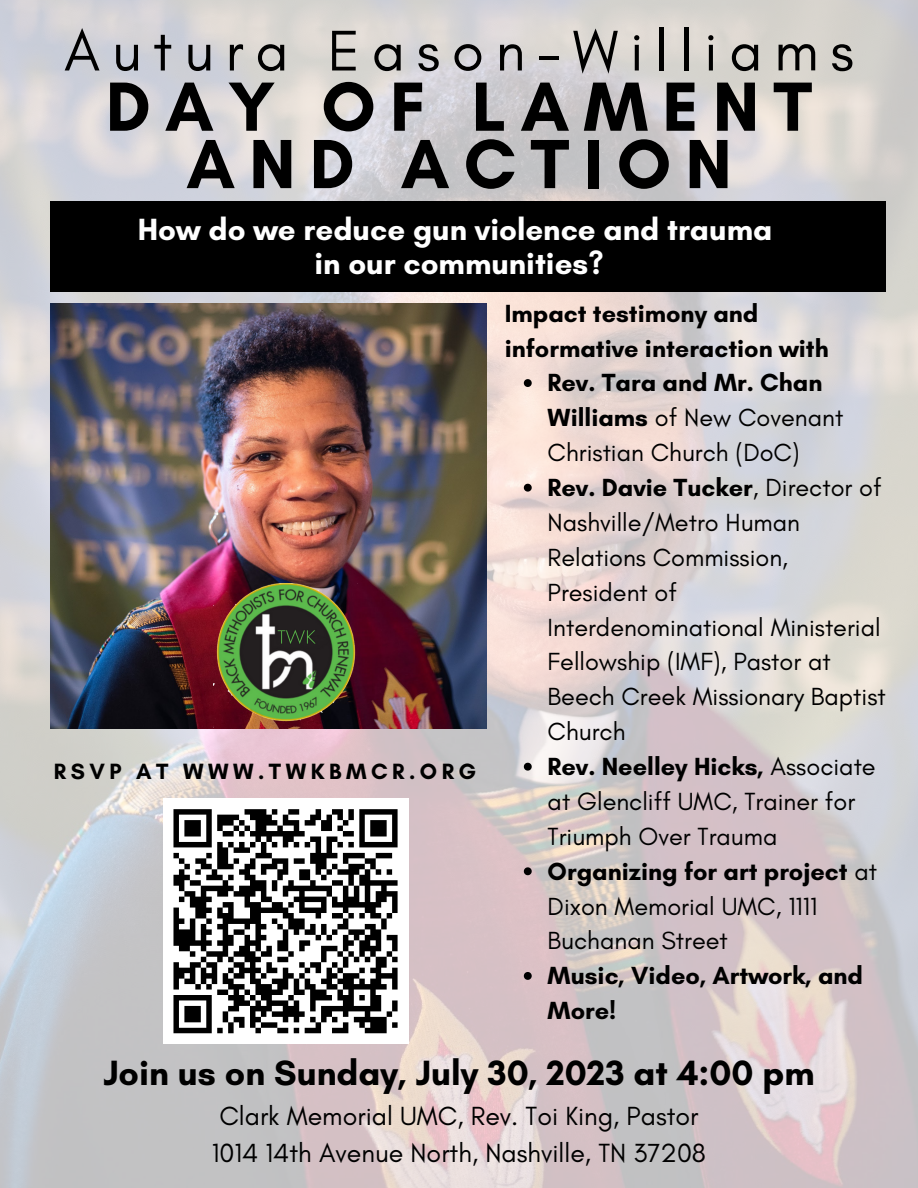
<style>
.page{position:relative;width:918px;height:1188px;background:#fff}
.page>*{position:absolute;margin:0;border:0;box-sizing:border-box;transform-origin:0 0}
.t1{font:700 70.8px/57.3px "Glacial Indifference";letter-spacing:.2em;color:#000;text-align:center}
.t2{font:58.35px "Glacial Indifference";letter-spacing:.2em;color:#000}
.t3{font:700 35.7px "Glacial Indifference";color:#000}
.t4{font:700 31.2px "Glacial Indifference";color:#fff}
.t5{font:26.7px "Glacial Indifference";color:#000}
.t6{font:25.2px/34.8px "Glacial Indifference";color:#000}
.t7{font:700 25.2px/34.8px "Glacial Indifference";color:#000}
.t8{font:700 22.5px "Glacial Indifference";letter-spacing:.2em;color:#000}
.s1{font-weight:700}
</style>
<div class="page">
<img style="left:0;top:0;width:918px;height:1188px">
<img style="left:50px;top:304px;width:437px;height:424px">
<img style="left:213px;top:583px;width:144px;height:144px">
<div style="left:163px;top:798px;width:246px;height:246px;background:#fff"></div>
<svg style="left:173px;top:809px;width:225px;height:225px"></svg>
<div style="left:50px;top:201px;width:836px;height:91px;background:#000"></div>
<svg style="left:524px;top:379px;width:8px;height:8px"></svg>
<svg style="left:524px;top:484px;width:8px;height:8px"></svg>
<svg style="left:524px;top:763px;width:8px;height:8px"></svg>
<svg style="left:524px;top:867px;width:8px;height:8px"></svg>
<svg style="left:524px;top:972px;width:8px;height:8px"></svg>
<p class="t2" style="left:64px;top:15px;width:791px">Autura Eason-Williams</p>
<p class="t1" style="left:106px;top:77px;width:708px">DAY OF LAMENT<br>AND ACTION</p>
<p class="t4" style="left:138px;top:210px;width:636px">How do we reduce gun violence and trauma</p>
<p class="t4" style="left:314px;top:244px;width:291px">in our communities?</p>
<p class="t8" style="left:54px;top:757px;width:424px">RSVP AT WWW.TWKBMCR.ORG</p>
<p class="t7" style="left:505px;top:296px;width:326px">Impact testimony and informative interaction with</p>
<p class="t6" style="left:548px;top:365px;width:297px"><span class="s1">Rev. Tara and Mr. Chan<br>Williams</span> of New Covenant<br>Christian Church (DoC)</p>
<p class="t6" style="left:548px;top:470px;width:340px"><span class="s1">Rev. Davie Tucker</span>, Director of<br>Nashville/Metro Human<br>Relations Commission,<br>President of<br>Interdenominational Ministerial<br>Fellowship (IMF), Pastor at<br>Beech Creek Missionary Baptist<br>Church</p>
<p class="t6" style="left:548px;top:749px;width:330px"><span class="s1">Rev. Neelley Hicks,</span> Associate at Glencliff UMC, Trainer for<br>Triumph Over Trauma</p>
<p class="t6" style="left:548px;top:854px;width:331px"><span class="s1">Organizing for art project</span> at<br>Dixon Memorial UMC, 1111<br>Buchanan Street</p>
<p class="t7" style="left:548px;top:958px;width:317px">Music, Video, Artwork, and<br>More!</p>
<p class="t3" style="left:103px;top:1051px;width:713px">Join us on Sunday, July 30, 2023 at 4:00 pm</p>
<p class="t5" style="left:219px;top:1100px;width:481px">Clark Memorial UMC, Rev. Toi King, Pastor</p>
<p class="t5" style="left:212px;top:1137px;width:496px">1014 14th Avenue North, Nashville, TN 37208</p>
</div>
